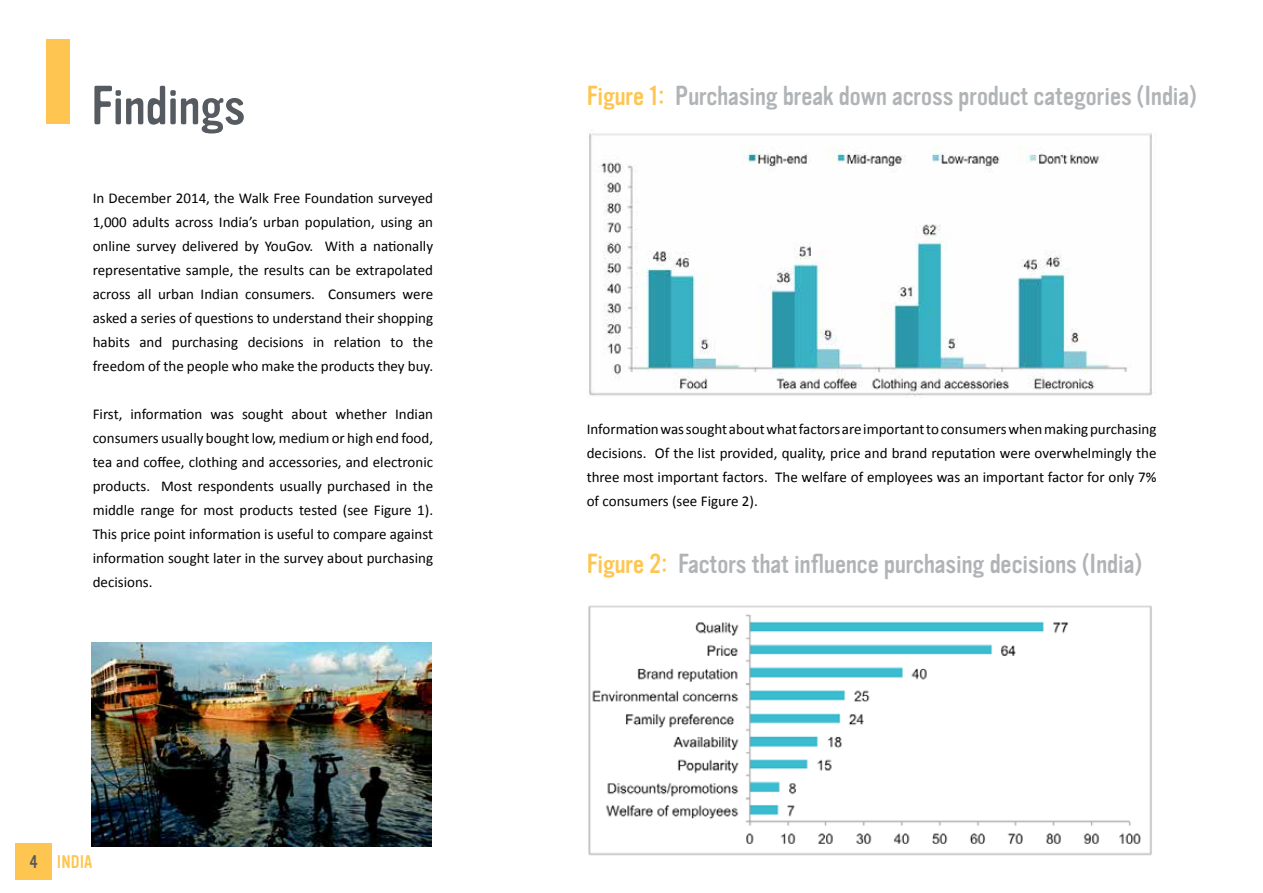
<style>
.page{position:relative;width:1263px;height:893px;background:#fff}
.page>*{position:absolute;margin:0;border:0;box-sizing:border-box;transform-origin:0 0}
.t1{font:54px "Vinyl";color:#555b60}
.t2{font:27px "Vinyl";color:#b1b4b6}
.t3{font:18px "Vinyl";color:#fec550}
.t4{font:15px/24px "Calibri";color:#000;text-align:justify}
.s1{color:#555b60}
.s2{color:#fec550}
</style>
<div class="page">
<img style="left:589px;top:130px;width:563px;height:268px">
<img style="left:588px;top:605px;width:564px;height:251px">
<div style="left:47px;top:40px;width:23px;height:84px;background:#fec550"></div>
<img style="left:91px;top:642px;width:341px;height:204px">
<div style="left:15px;top:843px;width:37px;height:36px;background:#fec550"></div>
<h1 class="t1" style="left:91px;top:76px;width:155px">Findings</h1>
<p class="t4" style="left:93px;top:186px;width:342px">In December 2014, the Walk Free Foundation surveyed 1,000 adults across India’s urban population, using an online survey delivered by YouGov. With a nationally representative sample, the results can be extrapolated across all urban Indian consumers. Consumers were asked a series of questions to understand their shopping habits and purchasing decisions in relation to the freedom of the people who make the products they buy.</p>
<p class="t4" style="left:93px;top:402px;width:342px">First, information was sought about whether Indian consumers usually bought low, medium or high end food, tea and coffee, clothing and accessories, and electronic products. Most respondents usually purchased in the middle range for most products tested (see Figure 1).<br>This price point information is useful to compare against information sought later in the survey about purchasing decisions.</p>
<p class="t3" style="left:29px;top:852px;width:65px"><span class="s1">4</span> INDIA</p>
<h2 class="t2" style="left:587px;top:81px;width:612px"><span class="s2">Figure 1:</span> Purchasing break down across product categories (India)</h2>
<p class="t4" style="left:587px;top:417px;width:571px">Information was sought about what factors are important to consumers when making purchasing decisions. Of the list provided, quality, price and brand reputation were overwhelmingly the three most important factors. The welfare of employees was an important factor for only 7% of consumers (see Figure 2).</p>
<h2 class="t2" style="left:587px;top:549px;width:557px"><span class="s2">Figure 2:</span> Factors that influence purchasing decisions (India)</h2>
</div>
